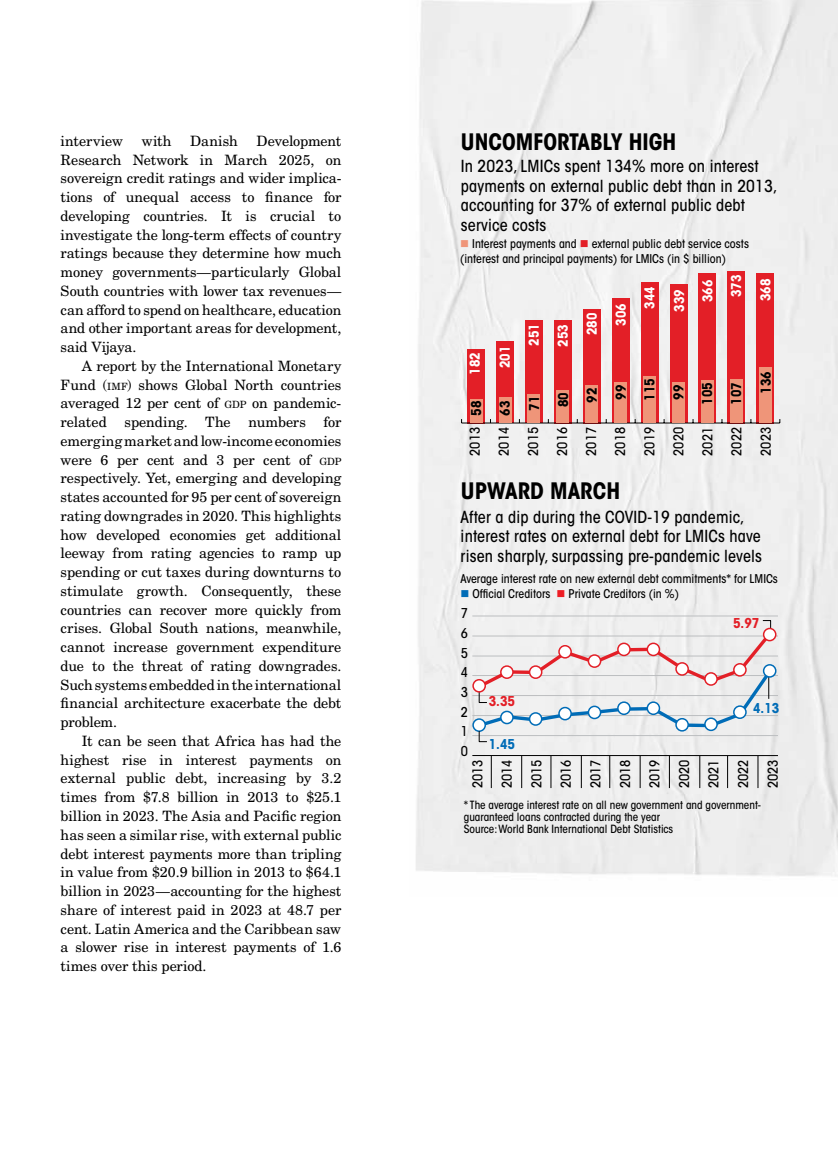
<style>
.page{position:relative;width:838px;height:1161px;background:#fff}
.page>*{position:absolute;margin:0;border:0;box-sizing:border-box;transform-origin:0 0}
.t1{font:700 condensed 22.5px "ITC Avant Garde Std";color:#000}
.t2{font:500 condensed 16.5px/19.5px "ITC Avant Garde Std";letter-spacing:.01em;color:#000}
.t3{font:14.25px/18.8px "New Century Schlbk LT Std";letter-spacing:-.005em;color:#000;text-align:justify}
.t4{font:500 condensed 13.5px/29.1px "ITC Avant Garde Std";color:#000;text-align:justify}
.t5{font:700 condensed 13.5px "ITC Avant Garde Std";color:#fff}
.t6{font:700 condensed 13.5px "ITC Avant Garde Std";color:#000}
.t7{font:700 condensed 13.5px "ITC Avant Garde Std";color:#006cb7}
.t8{font:700 condensed 13.5px "ITC Avant Garde Std";color:#e31f27}
.t9{font:500 condensed 12px/15px "ITC Avant Garde Std";color:#000}
.t10{font:500 condensed 11.25px/12px "ITC Avant Garde Std";color:#000}
.s1{font-size:10.05px}
.s2{color:#ef9579}
.s3{color:#e31f27}
.s4{color:#006cb7}
.s5{color:#ed1d24}
</style>
<div class="page">
<div style="left:416px;top:0;width:422px;height:876px;background:#f0f0f0"></div>
<div style="left:467px;top:349px;width:17px;height:74px;background:#e31f27"></div>
<div style="left:496px;top:341px;width:17px;height:82px;background:#e31f27"></div>
<div style="left:525px;top:321px;width:17px;height:102px;background:#e31f27"></div>
<div style="left:554px;top:320px;width:17px;height:103px;background:#e31f27"></div>
<div style="left:583px;top:309px;width:17px;height:114px;background:#e31f27"></div>
<div style="left:612px;top:298px;width:17px;height:125px;background:#e31f27"></div>
<div style="left:641px;top:283px;width:17px;height:140px;background:#e31f27"></div>
<div style="left:670px;top:285px;width:17px;height:138px;background:#e31f27"></div>
<div style="left:699px;top:274px;width:17px;height:149px;background:#e31f27"></div>
<div style="left:728px;top:271px;width:17px;height:152px;background:#e31f27"></div>
<div style="left:756px;top:273px;width:18px;height:150px;background:#e31f27"></div>
<hr style="left:461px;top:423px;width:319px;height:1px;background:#000">
<div style="left:469px;top:399px;width:13px;height:24px;background:#ef9579"></div>
<div style="left:498px;top:397px;width:13px;height:26px;background:#ef9579"></div>
<div style="left:527px;top:394px;width:13px;height:29px;background:#ef9579"></div>
<div style="left:556px;top:390px;width:13px;height:33px;background:#ef9579"></div>
<div style="left:585px;top:386px;width:13px;height:37px;background:#ef9579"></div>
<div style="left:614px;top:383px;width:13px;height:40px;background:#ef9579"></div>
<div style="left:643px;top:376px;width:13px;height:47px;background:#ef9579"></div>
<div style="left:672px;top:383px;width:13px;height:40px;background:#ef9579"></div>
<div style="left:701px;top:380px;width:13px;height:43px;background:#ef9579"></div>
<div style="left:730px;top:379px;width:12px;height:44px;background:#ef9579"></div>
<div style="left:759px;top:368px;width:12px;height:55px;background:#ef9579"></div>
<hr style="left:491px;top:756px;width:1px;height:32px;background:#000">
<hr style="left:609px;top:756px;width:1px;height:32px;background:#000">
<hr style="left:550px;top:756px;width:1px;height:32px;background:#000">
<hr style="left:669px;top:756px;width:1px;height:32px;background:#000">
<hr style="left:727px;top:756px;width:1px;height:32px;background:#000">
<hr style="left:521px;top:756px;width:1px;height:32px;background:#000">
<hr style="left:639px;top:756px;width:1px;height:32px;background:#000">
<hr style="left:581px;top:756px;width:1px;height:32px;background:#000">
<hr style="left:699px;top:756px;width:1px;height:32px;background:#000">
<hr style="left:757px;top:756px;width:1px;height:32px;background:#000">
<hr style="left:472px;top:616px;width:306px;height:1px;background:#bcbec0">
<hr style="left:472px;top:636px;width:306px;height:1px;background:#bcbec0">
<hr style="left:472px;top:656px;width:306px;height:1px;background:#bcbec0">
<hr style="left:472px;top:675px;width:306px;height:1px;background:#bcbec0">
<hr style="left:472px;top:695px;width:306px;height:1px;background:#bcbec0">
<hr style="left:472px;top:715px;width:306px;height:1px;background:#bcbec0">
<hr style="left:472px;top:735px;width:306px;height:1px;background:#bcbec0">
<hr style="left:472px;top:755px;width:306px;height:1px;background:#000">
<div style="left:472px;top:718px;width:14px;height:14px;border:2px solid #006cb7;border-radius:50%"></div>
<svg style="left:474px;top:620px;width:300px;height:122px"></svg>
<div style="left:763px;top:628px;width:12px;height:13px;background:#fff;border-radius:50%"></div>
<div style="left:763px;top:628px;width:13px;height:13px;border:2px solid #e31f27;border-radius:50%"></div>
<div style="left:763px;top:665px;width:12px;height:12px;background:#fff;border-radius:50%"></div>
<div style="left:763px;top:664px;width:13px;height:14px;border:2px solid #006cb7;border-radius:50%"></div>
<div style="left:473px;top:680px;width:12px;height:12px;background:#fff;border-radius:50%"></div>
<div style="left:472px;top:679px;width:14px;height:13px;border:2px solid #e31f27;border-radius:50%"></div>
<p class="t3" style="left:61px;top:131px;width:282px;text-indent:196px">Development Research Network in March 2025, on sovereign credit ratings and wider implica&shy;tions of unequal access to finance for developing countries. It is crucial to investigate the long-term effects of country ratings because they determine how much money governments—particularly Global South countries with lower tax revenues— can afford to spend on healthcare, education and other important areas for development, said Vijaya.</p>
<p class="t3" style="left:61px;top:356px;width:282px;text-indent:21px">A report by the International Monetary Fund (<span class="s1">imf</span>) shows Global North countries averaged 12 per cent of <span class="s1">gdp</span> on pandemic&shy;related spending. The numbers for emerging market and low-income economies were 6 per cent and 3 per cent of <span class="s1">gdp </span>respectively. Yet, emerging and developing states accounted for 95 per cent of sovereign rating downgrades in 2020. This highlights how developed economies get additional leeway from rating agencies to ramp up spending or cut taxes during downturns to stimulate growth. Consequently, these countries can recover more quickly from crises. Global South nations, meanwhile, cannot increase government expenditure due to the threat of rating downgrades.<br>Such systems embedded in the international financial architecture exacerbate the debt problem.</p>
<p class="t3" style="left:61px;top:731px;width:282px;text-indent:21px">It can be seen that Africa has had the highest rise in interest payments on external public debt, increasing by 3.2 times from $7.8 billion in 2013 to $25.1 billion in 2023. The Asia and Pacific region has seen a similar rise, with external public debt interest payments more than tripling in value from $20.9 billion in 2013 to $64.1 billion in 2023—accounting for the highest share of interest paid in 2023 at 48.7 per cent. Latin America and the Caribbean saw a slower rise in interest payments of 1.6 times over this period.</p>
<p class="t3" style="left:61px;top:131px;width:64px">interview</p>
<p class="t3" style="left:142px;top:131px;width:31px">with</p>
<p class="t3" style="left:190px;top:131px;width:49px">Danish</p>
<h1 class="t1" style="left:461px;top:128px;width:217px">UNCOMFORTABLY HIGH</h1>
<p class="t2" style="left:461px;top:156px;width:318px">In 2023, LMICs spent 134% more on interest payments on external public debt than in 2013, accounting for 37% of external public debt service costs</p>
<p class="t9" style="left:460px;top:236px;width:290px"><span class="s2">■</span> Interest payments and <span class="s3">■</span> external public debt service costs (interest and principal payments) for LMICs (in $ billion)</p>
<p class="t5" style="left:525px;top:346px;width:24px;rotate:-90deg">251</p>
<p class="t5" style="left:554px;top:347px;width:24px;rotate:-90deg">253</p>
<p class="t5" style="left:583px;top:335px;width:24px;rotate:-90deg">280</p>
<p class="t5" style="left:612px;top:326px;width:24px;rotate:-90deg">306</p>
<p class="t5" style="left:641px;top:309px;width:24px;rotate:-90deg">344</p>
<p class="t5" style="left:670px;top:312px;width:24px;rotate:-90deg">339</p>
<p class="t5" style="left:699px;top:302px;width:24px;rotate:-90deg">366</p>
<p class="t5" style="left:727px;top:297px;width:24px;rotate:-90deg">373</p>
<p class="t5" style="left:756px;top:301px;width:24px;rotate:-90deg">368</p>
<p class="t5" style="left:466px;top:375px;width:24px;rotate:-90deg">182</p>
<p class="t5" style="left:496px;top:368px;width:24px;rotate:-90deg">201</p>
<p class="t6" style="left:467px;top:416px;width:17px;rotate:-90deg">58</p>
<p class="t6" style="left:496px;top:416px;width:17px;rotate:-90deg">63</p>
<p class="t6" style="left:525px;top:411px;width:17px;rotate:-90deg">71</p>
<p class="t6" style="left:554px;top:407px;width:17px;rotate:-90deg">80</p>
<p class="t6" style="left:583px;top:403px;width:17px;rotate:-90deg">92</p>
<p class="t6" style="left:612px;top:400px;width:17px;rotate:-90deg">99</p>
<p class="t6" style="left:641px;top:401px;width:24px;rotate:-90deg">115</p>
<p class="t6" style="left:670px;top:400px;width:17px;rotate:-90deg">99</p>
<p class="t6" style="left:698px;top:405px;width:24px;rotate:-90deg">105</p>
<p class="t6" style="left:727px;top:405px;width:24px;rotate:-90deg">107</p>
<p class="t6" style="left:757px;top:394px;width:24px;rotate:-90deg">136</p>
<p class="t4" style="left:460px;top:456px;width:30px;rotate:-90deg">2013<br>2014<br>2015<br>2016<br>2017<br>2018<br>2019<br>2020<br>2021<br>2022<br>2023</p>
<h1 class="t1" style="left:461px;top:476px;width:161px">UPWARD MARCH</h1>
<p class="t2" style="left:460px;top:507px;width:303px">After a dip during the COVID-19 pandemic, interest rates on external debt for LMICs have risen sharply, surpassing pre-pandemic levels</p>
<p class="t9" style="left:460px;top:571px;width:319px">Average interest rate on new external debt commitments* for LMICs</p>
<p class="t9" style="left:460px;top:586px;width:220px"><span class="s4">■</span> Official Creditors <span class="s5">■</span> Private Creditors (in %)</p>
<p class="t4" style="left:460px;top:603px;width:9px;line-height:19.6px">7<br>6<br>5<br>4<br>3<br>2<br>1<br>0</p>
<p class="t8" style="left:489px;top:692px;width:28px">3.35</p>
<p class="t7" style="left:489px;top:735px;width:28px">1.45</p>
<p class="t8" style="left:733px;top:615px;width:28px">5.97</p>
<p class="t7" style="left:753px;top:700px;width:28px">4.13</p>
<p class="t4" style="left:462px;top:788px;width:30px;line-height:29.5px;rotate:-90deg">2013<br>2014<br>2015<br>2016<br>2017<br>2018<br>2019<br>2020<br>2021<br>2022<br>2023</p>
<p class="t10" style="left:464px;top:799px;width:299px">* The average interest rate on all new government and government&shy;guaranteed loans contracted during the year<br>Source: World Bank International Debt Statistics</p>
</div>
